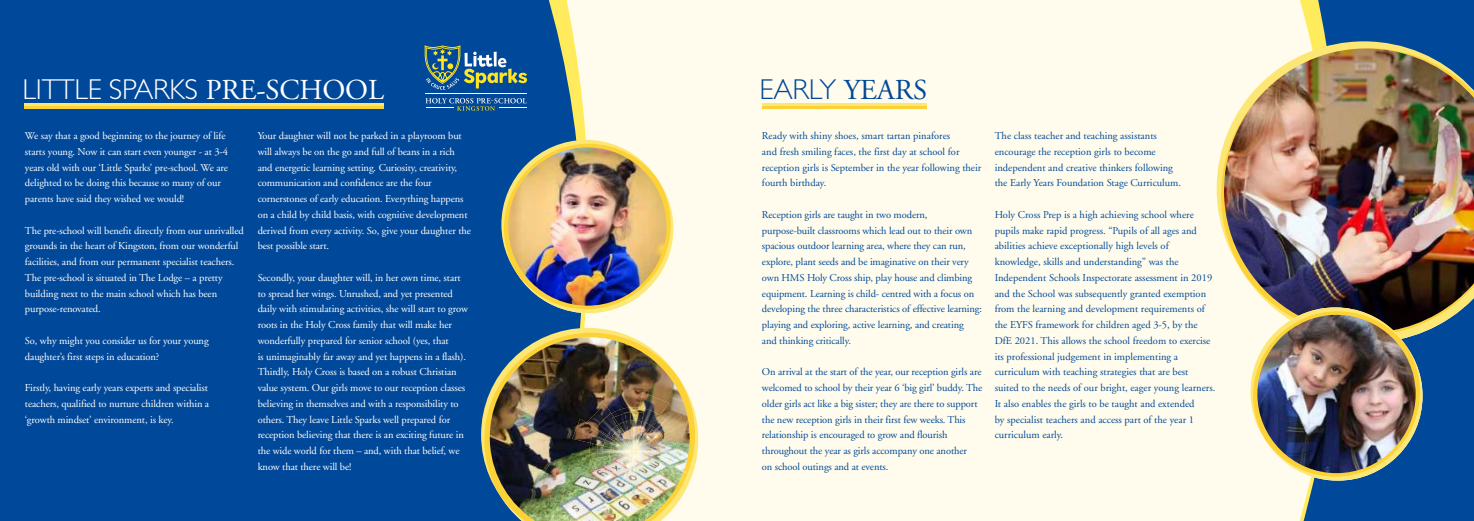
<style>
.page{position:relative;width:1474px;height:521px;background:#fff}
.page>*{position:absolute;margin:0;border:0;box-sizing:border-box;transform-origin:0 0}
.t1{font:300 28.88px "Gill Sans";letter-spacing:-.005em;color:#fff}
.t2{font:300 28.88px "Gill Sans";letter-spacing:-.005em;color:#004899}
.t3{font:10.5px/15.8px "Adobe Garamond";color:#004a97}
.t4{font:10.5px/15.8px "Adobe Garamond";letter-spacing:-.01em;color:#fff}
.s1{font-family:"Adobe Garamond";font-weight:400}
</style>
<div class="page">
<div style="left:737px;top:0;width:736px;height:521px;background:#fffced"></div>
<div style="left:761px;top:103px;width:165px;height:5px;background:#fde774"></div>
<hr style="left:761px;top:106px;width:165px;height:2px;background:#fcd236">
<svg style="left:1221px;top:146px;width:22px;height:127px"></svg>
<img style="left:1223px;top:105px;width:20px;height:87px">
<img style="left:1243px;top:0;width:230px;height:521px">
<img style="left:1257px;top:315px;width:158px;height:158px;border-radius:79px">
<div style="left:0;top:0;width:737px;height:521px;background:#fffced"></div>
<div style="left:0;top:0;width:422px;height:521px;background:#004899"></div>
<div style="left:25px;top:103px;width:359px;height:5px;background:#fde774"></div>
<hr style="left:25px;top:106px;width:359px;height:2px;background:#fcd236">
<img style="left:422px;top:0;width:276px;height:521px">
<h1 class="t1" style="left:23px;top:72px;width:363px">LITTLE SPARKS <span class="s1">PRE-SCHOOL</span></h1>
<p class="t4" style="left:25px;top:129px;width:205px">We say that a good beginning to the journey of life starts young. Now it can start even younger - at 3-4 years old with our ‘Little Sparks’ pre-school. We are delighted to be doing this because so many of our parents have said they wished we would!</p>
<p class="t4" style="left:25px;top:223px;width:220px">The pre-school will benefit directly from our unrivalled grounds in the heart of Kingston, from our wonderful facilities, and from our permanent specialist teachers.<br>The pre-school is situated in The Lodge – a pretty building next to the main school which has been purpose-renovated.</p>
<p class="t4" style="left:25px;top:333px;width:185px">So, why might you consider us for your young daughter’s first steps in education?</p>
<p class="t4" style="left:25px;top:381px;width:186px;text-align:justify">Firstly, having early years experts and specialist teachers, qualified to nurture children within a ‘growth mindset’ environment, is key.</p>
<p class="t4" style="left:258px;top:129px;width:215px">Your daughter will not be parked in a playroom but will always be on the go and full of beans in a rich and energetic learning setting. Curiosity, creativity, communication and confidence are the four cornerstones of early education. Everything happens on a child by child basis, with cognitive development derived from every activity. So, give your daughter the best possible start.</p>
<p class="t4" style="left:258px;top:270px;width:212px">Secondly, your daughter will, in her own time, start to spread her wings. Unrushed, and yet presented daily with stimulating activities, she will start to grow roots in the Holy Cross family that will make her wonderfully prepared for senior school (yes, that<br>is unimaginably far away and yet happens in a flash).<br>Thirdly, Holy Cross is based on a robust Christian value system. Our girls move to our reception classes believing in themselves and with a responsibility to others. They leave Little Sparks well prepared for reception believing that there is an exciting future in the wide world for them – and, with that belief, we know that there will be!</p>
<h1 class="t2" style="left:759px;top:72px;width:169px">EARLY <span class="s1">YEARS</span></h1>
<p class="t3" style="left:762px;top:129px;width:221px">Ready with shiny shoes, smart tartan pinafores<br>and fresh smiling faces, the first day at school for reception girls is September in the year following their fourth birthday.</p>
<p class="t3" style="left:762px;top:207px;width:222px">Reception girls are taught in two modern, purpose-built classrooms which lead out to their own spacious outdoor learning area, where they can run, explore, plant seeds and be imaginative on their very own HMS Holy Cross ship, play house and climbing equipment. Learning is child- centred with a focus on developing the three characteristics of effective learning: playing and exploring, active learning, and creating<br>and thinking critically.</p>
<p class="t3" style="left:762px;top:365px;width:222px">On arrival at the start of the year, our reception girls are welcomed to school by their year 6 ‘big girl’ buddy. The older girls act like a big sister; they are there to support the new reception girls in their first few weeks. This relationship is encouraged to grow and flourish throughout the year as girls accompany one another<br>on school outings and at events.</p>
<p class="t3" style="left:994px;top:129px;width:188px">The class teacher and teaching assistants encourage the reception girls to become independent and creative thinkers following the Early Years Foundation Stage Curriculum.</p>
<p class="t3" style="left:994px;top:207px;width:222px">Holy Cross Prep is a high achieving school where pupils make rapid progress. “Pupils of all ages and abilities achieve exceptionally high levels of knowledge, skills and understanding” was the Independent Schools Inspectorate assessment in 2019 and the School was subsequently granted exemption from the learning and development requirements of the EYFS framework for children aged 3-5, by the DfE 2021. This allows the school freedom to exercise its professional judgement in implementing a curriculum with teaching strategies that are best<br>suited to the needs of our bright, eager young learners.<br>It also enables the girls to be taught and extended<br>by specialist teachers and access part of the year 1 curriculum early.</p>
</div>
